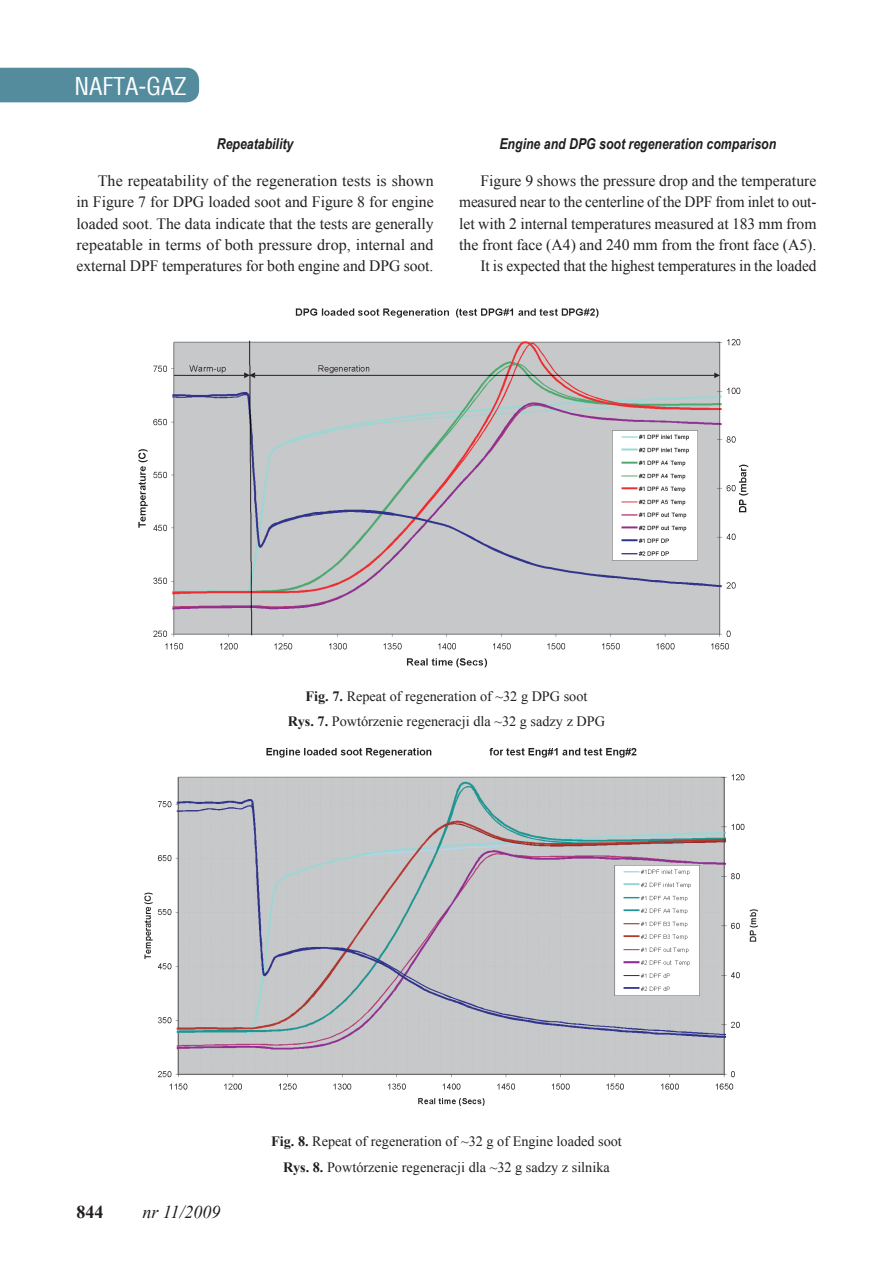
<style>
.page{position:relative;width:893px;height:1263px;background:#fff}
.page>*{position:absolute;margin:0;border:0;box-sizing:border-box;transform-origin:0 0}
.t1{font:24px "Switzerland Condensed";color:#fff}
.t2{font:italic 18px "Times New Roman";color:#231f20}
.t3{font:700 18px "Times New Roman";color:#231f20}
.t4{font:15.75px/21.5px "Times New Roman";letter-spacing:-.005em;color:#231f20;text-align:justify}
.t5{font:italic 700 15px "Arial Narrow";color:#231f20}
.t6{font:14.25px/25.7px "Times New Roman";color:#231f20;text-align:center}
.s1{font-weight:700}
</style>
<div class="page">
<div style="left:0;top:68px;width:199px;height:34px;background:#548c9e"></div>
<img style="left:138px;top:308px;width:611px;height:360px">
<img style="left:144px;top:748px;width:614px;height:358px">
<div style="left:434px;top:742px;width:53px;height:22px;background:#fff"></div>
<h1 class="t1" style="left:74px;top:71px;width:114px">NAFTA-GAZ</h1>
<p class="t5" style="left:217px;top:132px;width:78px">Repeatability</p>
<p class="t4" style="left:77px;top:169px;width:359px;text-indent:21px">The repeatability of the regeneration tests is shown in Figure 7 for DPG loaded soot and Figure 8 for engine loaded soot. The data indicate that the tests are generally repeatable in terms of both pressure drop, internal and external DPF temperatures for both engine and DPG soot.</p>
<p class="t5" style="left:499px;top:132px;width:278px">Engine and DPG soot regeneration comparison</p>
<p class="t4" style="left:459px;top:169px;width:359px;text-align:right">Figure 9 shows the pressure drop and the temperature measured near to the centerline of the DPF from inlet to out&shy;let with 2 internal temperatures measured at 183 mm from the front face (A4) and 240 mm from the front face (A5).<br>It is expected that the highest temperatures in the loaded</p>
<p class="t6" style="left:288px;top:683px;width:319px"><span class="s1">Fig. 7.</span> Repeat of regeneration of ~32 g DPG soot<br><span class="s1">Rys. 7.</span> Powtórzenie regeneracji dla ~32 g sadzy z DPG</p>
<p class="t3" style="left:77px;top:1199px;width:28px">844</p>
<p class="t2" style="left:142px;top:1200px;width:80px">nr 11/2009</p>
<p class="t6" style="left:271px;top:1128px;width:352px"><span class="s1">Fig. 8.</span> Repeat of regeneration of ~32 g of Engine loaded soot<br><span class="s1">Rys. 8.</span> Powtórzenie regeneracji dla ~32 g sadzy z silnika</p>
</div>
